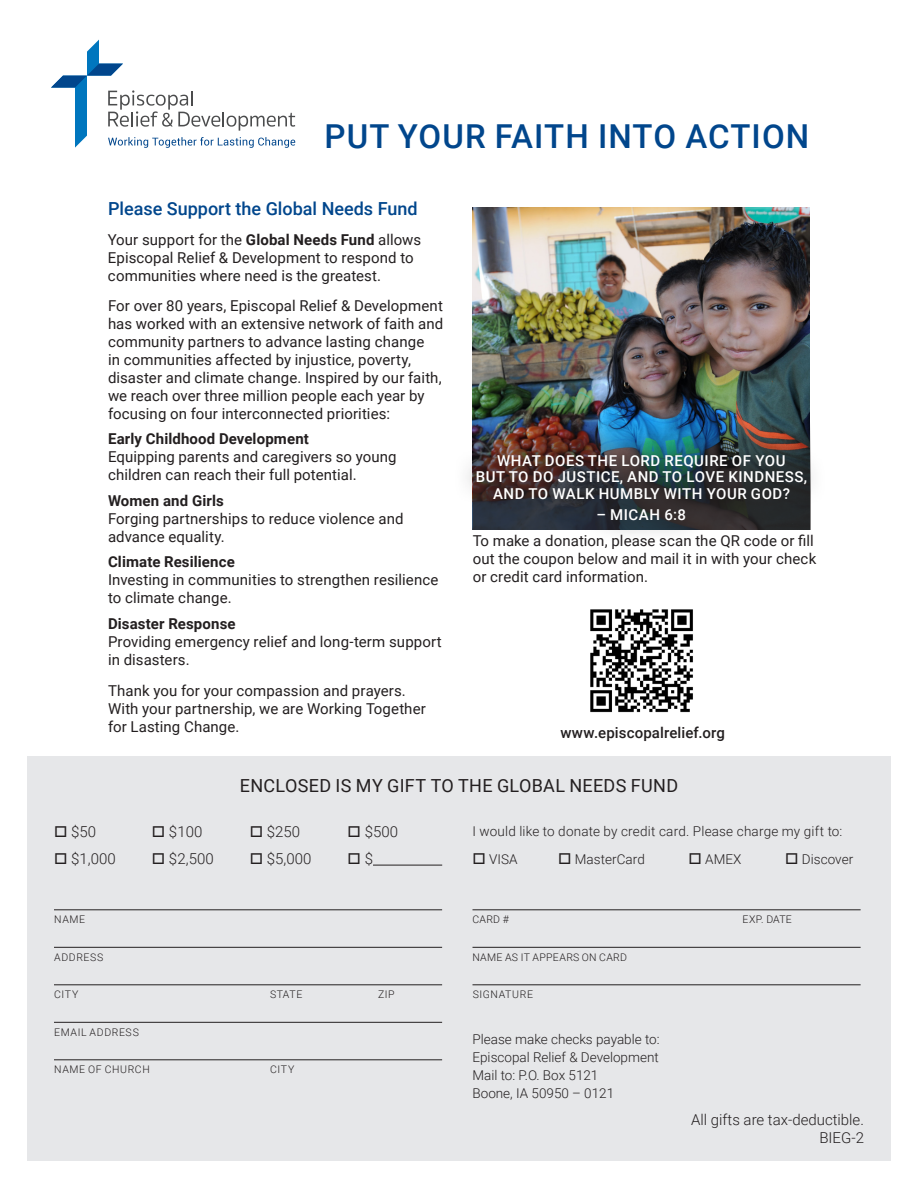
<style>
.page{position:relative;width:918px;height:1188px;background:#fff}
.page>*{position:absolute;margin:0;border:0;box-sizing:border-box;transform-origin:0 0}
.t1{font:500 33px "Roboto";letter-spacing:.035em;color:#01468c}
.t2{font:18px "Roboto";letter-spacing:.015em;color:#231f20}
.t3{font:500 18px "Roboto";color:#01468c}
.t4{font:15px/18px "Roboto";letter-spacing:.005em;color:#231f20}
.t5{font:500 15px/16.5px "Roboto";letter-spacing:.035em;color:#fff;text-align:center}
.t6{font:300 15px "Roboto";color:#231f20}
.t7{font:500 15px "Roboto";letter-spacing:.005em;color:#231f20}
.t8{font:300 13.5px "Roboto";color:#231f20}
.bad_bullets{font:300 10.5px "Roboto";letter-spacing:.055em;color:#231f20}
.bad_bullets-2{font:300 10.5px "Roboto";letter-spacing:.025em;color:#231f20}
.s1{font-weight:700}
</style>
<div class="page">
<svg style="left:51px;top:40px;width:244px;height:108px"></svg>
<img style="left:472px;top:208px;width:338px;height:225px">
<img style="left:473px;top:410px;width:337px;height:23px">
<img style="left:467px;top:433px;width:345px;height:101px">
<img style="left:590px;top:609px;width:103px;height:104px">
<div style="left:27px;top:756px;width:864px;height:405px;background:#e6e7e9"></div>
<hr style="left:373px;top:865px;width:69px;height:1px;background:#231f20">
<hr style="left:472px;top:909px;width:389px;height:1px;background:#231f20">
<hr style="left:472px;top:947px;width:389px;height:1px;background:#231f20">
<hr style="left:472px;top:984px;width:389px;height:1px;background:#231f20">
<hr style="left:54px;top:909px;width:388px;height:1px;background:#231f20">
<hr style="left:54px;top:947px;width:388px;height:1px;background:#231f20">
<hr style="left:54px;top:984px;width:388px;height:1px;background:#231f20">
<hr style="left:54px;top:1022px;width:388px;height:1px;background:#231f20">
<hr style="left:54px;top:1059px;width:388px;height:1px;background:#231f20">
<p class="t1" style="left:325px;top:113px;width:486px">PUT YOUR FAITH INTO ACTION</p>
<p class="t3" style="left:108px;top:196px;width:311px">Please Support the Global Needs Fund</p>
<p class="t4" style="left:108px;top:230px;width:315px">Your support for the <span class="s1">Global Needs Fund</span> allows<br>Episcopal Relief &amp; Development to respond to communities where need is the greatest.</p>
<p class="t4" style="left:108px;top:296px;width:337px">For over 80 years, Episcopal Relief &amp; Development has worked with an extensive network of faith and community partners to advance lasting change<br>in communities affected by injustice, poverty, disaster and climate change. Inspired by our faith, we reach over three million people each year by focusing on four interconnected priorities:</p>
<p class="t4" style="left:108px;top:429px;width:290px"><span class="s1">Early Childhood Development<br></span>Equipping parents and caregivers so young children can reach their full potential.</p>
<p class="t4" style="left:108px;top:491px;width:297px"><span class="s1">Women and Girls<br></span>Forging partnerships to reduce violence and advance equality.</p>
<p class="t4" style="left:108px;top:552px;width:332px"><span class="s1">Climate Resilience<br></span>Investing in communities to strengthen resilience to climate change.</p>
<p class="t4" style="left:108px;top:614px;width:335px"><span class="s1">Disaster Response<br></span>Providing emergency relief and long-term support in disasters.</p>
<p class="t4" style="left:108px;top:681px;width:319px">Thank you for your compassion and prayers.<br>With your partnership, we are Working Together for Lasting Change.</p>
<p class="t5" style="left:497px;top:452px;width:290px">WHAT DOES THE LORD REQUIRE OF YOU</p>
<p class="t5" style="left:476px;top:468px;width:333px">BUT TO DO JUSTICE, AND TO LOVE KINDNESS,<br>AND TO WALK HUMBLY WITH YOUR GOD?</p>
<p class="t5" style="left:597px;top:506px;width:91px">– MICAH 6:8</p>
<p class="t4" style="left:473px;top:531px;width:345px">To make a donation, please scan the QR code or fill out the coupon below and mail it in with your check or credit card information.</p>
<p class="t7" style="left:560px;top:722px;width:166px">www.episcopalrelief.org</p>
<p class="t6" style="left:54px;top:821px;width:44px">□ $50</p>
<p class="t6" style="left:54px;top:848px;width:63px">□ $1,000</p>
<p class="t6" style="left:152px;top:821px;width:52px">□ $100</p>
<p class="t6" style="left:152px;top:848px;width:63px">□ $2,500</p>
<p class="t2" style="left:240px;top:773px;width:440px">ENCLOSED IS MY GIFT TO THE GLOBAL NEEDS FUND</p>
<p class="t8" style="left:472px;top:822px;width:371px">I would like to donate by credit card. Please charge my gift to:</p>
<p class="t6" style="left:250px;top:821px;width:52px">□ $250</p>
<p class="t6" style="left:250px;top:848px;width:63px">□ $5,000</p>
<p class="t6" style="left:348px;top:821px;width:52px">□ $500</p>
<p class="t6" style="left:348px;top:848px;width:27px">□$</p>
<p class="t8" style="left:472px;top:850px;width:47px">□ VISA</p>
<p class="t8" style="left:558px;top:850px;width:88px">□ MasterCard</p>
<p class="t8" style="left:688px;top:850px;width:54px">□ AMEX</p>
<p class="t8" style="left:785px;top:850px;width:70px">□ Discover</p>
<p class="bad_bullets" style="left:54px;top:912px;width:33px">NAME</p>
<p class="bad_bullets" style="left:54px;top:950px;width:51px">ADDRESS</p>
<p class="bad_bullets" style="left:54px;top:987px;width:26px">CITY</p>
<p class="bad_bullets" style="left:270px;top:987px;width:34px">STATE</p>
<p class="bad_bullets" style="left:378px;top:987px;width:18px">ZIP</p>
<p class="bad_bullets" style="left:54px;top:1025px;width:86px">EMAIL ADDRESS</p>
<p class="bad_bullets" style="left:54px;top:1062px;width:97px">NAME OF CHURCH</p>
<p class="bad_bullets" style="left:270px;top:1062px;width:26px">CITY</p>
<p class="bad_bullets" style="left:472px;top:912px;width:38px">CARD #</p>
<p class="bad_bullets" style="left:743px;top:912px;width:51px">EXP. DATE</p>
<p class="bad_bullets-2" style="left:472px;top:950px;width:156px">NAME AS IT APPEARS ON CARD</p>
<p class="bad_bullets" style="left:473px;top:987px;width:62px">SIGNATURE</p>
<p class="t8" style="left:472px;top:1030px;width:189px">Please make checks payable to:</p>
<p class="t8" style="left:472px;top:1048px;width:188px">Episcopal Relief &amp; Development</p>
<p class="t8" style="left:472px;top:1066px;width:127px">Mail to: P.O. Box 5121</p>
<p class="t8" style="left:472px;top:1084px;width:143px">Boone, IA 50950 – 0121</p>
<p class="t6" style="left:691px;top:1109px;width:174px">All gifts are tax-deductible.</p>
<p class="t6" style="left:819px;top:1127px;width:46px">BIEG-2</p>
</div>
